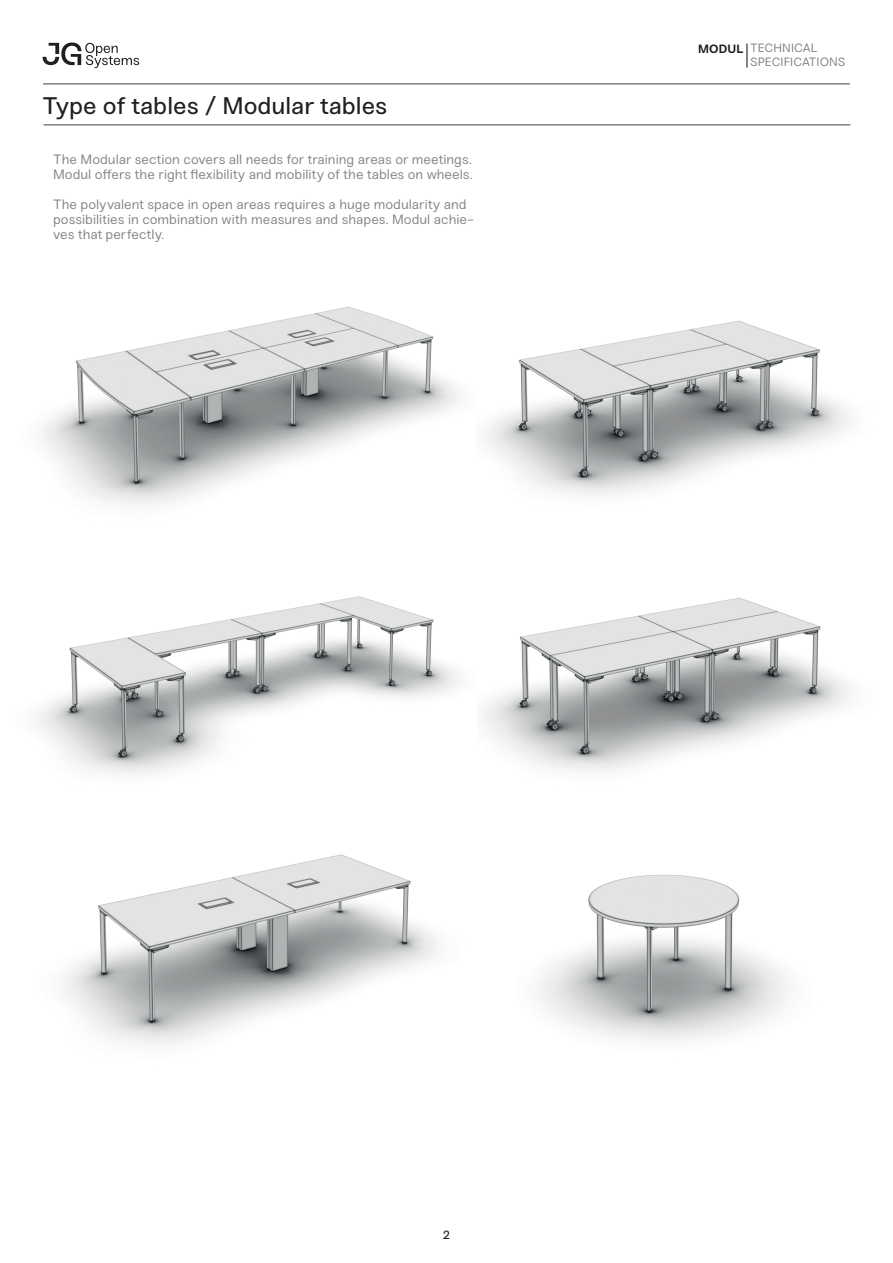
<style>
.page{position:relative;width:893px;height:1263px;background:#fff}
.page>*{position:absolute;margin:0;border:0;box-sizing:border-box;transform-origin:0 0}
.t1{font:500 24px "Sneak";color:#231f20}
.t2{font:13.5px/15px "Sneak";color:#808285}
.t3{font:12px/14.4px "Sneak";letter-spacing:.005em;color:#808285}
.t4{font:700 12px "Sneak";letter-spacing:.005em;color:#231f20}
.t5{font:500 12px "Sneak";color:#231f20}
</style>
<div class="page">
<img style="left:41px;top:306px;width:419px;height:200px">
<img style="left:62px;top:854px;width:377px;height:191px">
<img style="left:483px;top:320px;width:368px;height:452px">
<img style="left:538px;top:874px;width:252px;height:167px">
<img style="left:37px;top:596px;width:422px;height:179px">
<svg style="left:43px;top:43px;width:96px;height:25px"></svg>
<hr style="left:44px;top:124px;width:806px;height:2px;background:#808285">
<hr style="left:43px;top:83px;width:807px;height:2px;background:#808285">
<svg style="left:746px;top:44px;width:1px;height:24px"></svg>
<p class="t1" style="left:43px;top:91px;width:346px">Type of tables / Modular tables</p>
<p class="t2" style="left:53px;top:152px;width:421px">The Modular section covers all needs for training areas or meetings.<br>Modul offers the right flexibility and mobility of the tables on wheels.</p>
<p class="t2" style="left:53px;top:197px;width:422px">The polyvalent space in open areas requires a huge modularity and possibilities in combination with measures and shapes. Modul achie&shy;ves that perfectly.</p>
<p class="t3" style="left:750px;top:41px;width:97px">TECHNICAL<br>SPECIFICATIONS</p>
<p class="t4" style="left:698px;top:41px;width:47px">MODUL</p>
<p class="t5" style="left:443px;top:1228px;width:9px">2</p>
</div>
